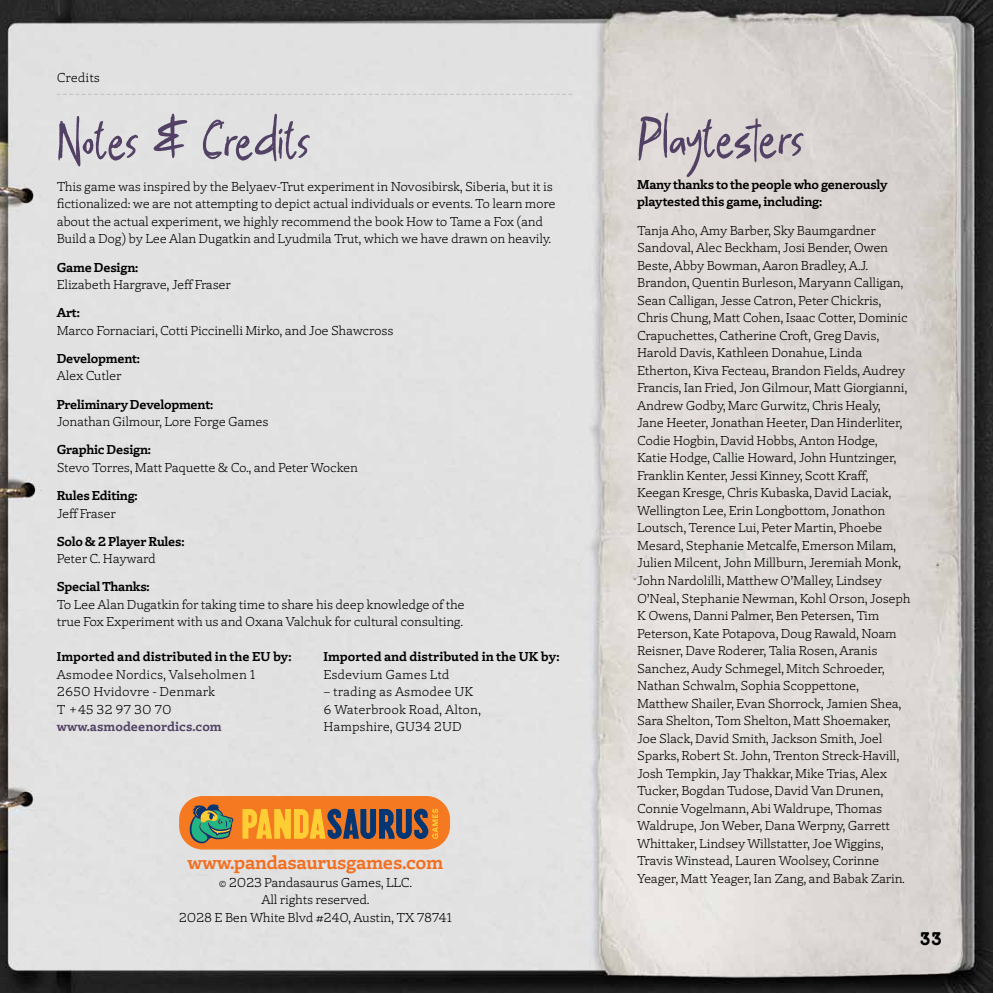
<style>
.page{position:relative;width:993px;height:993px;background:#fff}
.page>*{position:absolute;margin:0;border:0;box-sizing:border-box;transform-origin:0 0}
.t1{font:67.5px "Scratchy";color:#524164}
.t2{font:700 20px "Laski Slab";letter-spacing:-.02em;color:#f36f21}
.t3{font:700 18.75px "Bygonest";color:#000}
.t4{font:13.75px/17.5px "Laski Slab";letter-spacing:-.02em;color:#000}
.t5{font:700 13.75px/17.5px "Laski Slab";letter-spacing:-.02em;color:#000}
.t6{font:13.75px/17.5px "Laski Slab";color:#000}
.t7{font:700 13.75px "Laski Slab";color:#000}
.t8{font:700 13.75px "Laski Slab";color:#524164}
</style>
<div class="page">
<img style="left:0;top:0;width:992px;height:992px">
<svg style="left:57px;top:94px;width:515px;height:1px"></svg>
<svg style="left:179px;top:795px;width:271px;height:54px"></svg>
<p class="t4" style="left:57px;top:68px;width:45px">Credits</p>
<h1 class="t1" style="left:57px;top:101px;width:254px">Notes &amp; Credits</h1>
<p class="t4" style="left:57px;top:177px;width:500px">This game was inspired by the Belyaev-Trut experiment in Novosibirsk, Siberia, but it is fictionalized: we are not attempting to depict actual individuals or events. To learn more about the actual experiment, we highly recommend the book How to Tame a Fox (and Build a Dog) by Lee Alan Dugatkin and Lyudmila Trut, which we have drawn on heavily.</p>
<p class="t5" style="left:57px;top:258px;width:83px">Game Design:</p>
<p class="t4" style="left:57px;top:275px;width:176px">Elizabeth Hargrave, Jeff Fraser</p>
<p class="t5" style="left:57px;top:303px;width:25px">Art:</p>
<p class="t4" style="left:57px;top:321px;width:338px">Marco Fornaciari, Cotti Piccinelli Mirko, and Joe Shawcross</p>
<p class="t5" style="left:57px;top:349px;width:85px">Development:</p>
<p class="t4" style="left:57px;top:367px;width:66px">Alex Cutler</p>
<p class="t5" style="left:57px;top:395px;width:158px">Preliminary Development:</p>
<p class="t4" style="left:57px;top:412px;width:213px">Jonathan Gilmour, Lore Forge Games</p>
<p class="t5" style="left:57px;top:440px;width:96px">Graphic Design:</p>
<p class="t4" style="left:57px;top:458px;width:302px">Stevo Torres, Matt Paquette &amp; Co., and Peter Wocken</p>
<p class="t5" style="left:57px;top:486px;width:82px">Rules Editing:</p>
<p class="t4" style="left:57px;top:503px;width:61px">Jeff Fraser</p>
<p class="t5" style="left:57px;top:531px;width:129px">Solo &amp; 2 Player Rules:</p>
<p class="t4" style="left:57px;top:549px;width:101px">Peter C. Hayward</p>
<p class="t5" style="left:57px;top:577px;width:94px">Special Thanks:</p>
<p class="t4" style="left:57px;top:595px;width:409px">To Lee Alan Dugatkin for taking time to share his deep knowledge of the true Fox Experiment with us and Oxana Valchuk for cultural consulting.</p>
<p class="t7" style="left:57px;top:647px;width:236px">Imported and distributed in the EU by:</p>
<p class="t6" style="left:57px;top:664px;width:200px">Asmodee Nordics, Valseholmen 1<br>2650 Hvidovre - Denmark<br>T +45 32 97 30 70</p>
<p class="t8" style="left:57px;top:717px;width:166px">www.asmodeenordics.com</p>
<p class="t7" style="left:323px;top:647px;width:237px">Imported and distributed in the UK by:</p>
<p class="t6" style="left:323px;top:664px;width:128px">Esdevium Games Ltd</p>
<p class="t6" style="left:323px;top:682px;width:159px">– trading as Asmodee UK<br>6 Waterbrook Road, Alton,<br>Hampshire, GU34 2UD</p>
<h2 class="t2" style="left:187px;top:849px;width:257px">www.pandasaurusgames.com</h2>
<p class="t4" style="left:179px;top:872px;width:274px;text-align:center">© 2023 Pandasaurus Games, LLC.<br>All rights reserved.<br>2028 E Ben White Blvd #240, Austin, TX 78741</p>
<h1 class="t1" style="left:637px;top:99px;width:167px">Playtesters</h1>
<p class="t5" style="left:637px;top:175px;width:252px">Many thanks to the people who generously playtested this game, including:</p>
<p class="t4" style="left:637px;top:221px;width:275px">Tanja Aho, Amy Barber, Sky Baumgardner Sandoval, Alec Beckham, Josi Bender, Owen Beste, Abby Bowman, Aaron Bradley, A.J.<br>Brandon, Quentin Burleson, Maryann Calligan, Sean Calligan, Jesse Catron, Peter Chickris, Chris Chung, Matt Cohen, Isaac Cotter, Dominic Crapuchettes, Catherine Croft, Greg Davis, Harold Davis, Kathleen Donahue, Linda Etherton, Kiva Fecteau, Brandon Fields, Audrey Francis, Ian Fried, Jon Gilmour, Matt Giorgianni, Andrew Godby, Marc Gurwitz, Chris Healy, Jane Heeter, Jonathan Heeter, Dan Hinderliter, Codie Hogbin, David Hobbs, Anton Hodge, Katie Hodge, Callie Howard, John Huntzinger, Franklin Kenter, Jessi Kinney, Scott Kraff, Keegan Kresge, Chris Kubaska, David Laciak, Wellington Lee, Erin Longbottom, Jonathon Loutsch, Terence Lui, Peter Martin, Phoebe Mesard, Stephanie Metcalfe, Emerson Milam, Julien Milcent, John Millburn, Jeremiah Monk, John Nardolilli, Matthew O’Malley, Lindsey O’Neal, Stephanie Newman, Kohl Orson, Joseph K Owens, Danni Palmer, Ben Petersen, Tim Peterson, Kate Potapova, Doug Rawald, Noam Reisner, Dave Roderer, Talia Rosen, Aranis Sanchez, Audy Schmegel, Mitch Schroeder, Nathan Schwalm, Sophia Scoppettone, Matthew Shailer, Evan Shorrock, Jamien Shea, Sara Shelton, Tom Shelton, Matt Shoemaker, Joe Slack, David Smith, Jackson Smith, Joel Sparks, Robert St. John, Trenton Streck-Havill, Josh Tempkin, Jay Thakkar, Mike Trias, Alex Tucker, Bogdan Tudose, David Van Drunen, Connie Vogelmann, Abi Waldrupe, Thomas Waldrupe, Jon Weber, Dana Werpny, Garrett Whittaker, Lindsey Willstatter, Joe Wiggins, Travis Winstead, Lauren Woolsey, Corinne Yeager, Matt Yeager, Ian Zang, and Babak Zarin.</p>
<h3 class="t3" style="left:919px;top:925px;width:24px">33</h3>
</div>
